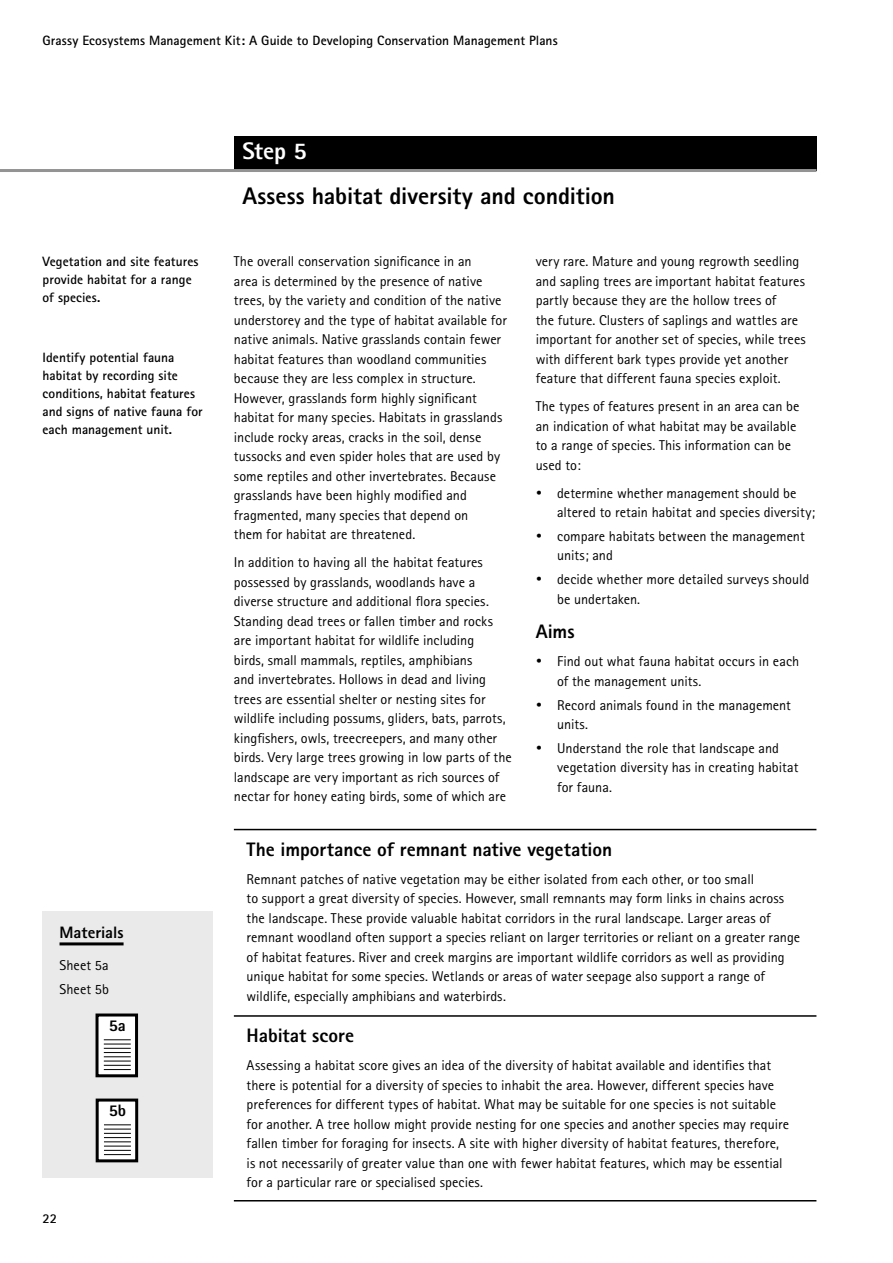
<style>
.page{position:relative;width:893px;height:1263px;background:#fff}
.page>*{position:absolute;margin:0;border:0;box-sizing:border-box;transform-origin:0 0}
.t1{font:800 24px "Rotis Sans Serif";letter-spacing:-.005em;color:#000}
.t2{font:800 24px "Rotis Sans Serif";color:#fff}
.t3{font:800 19.5px "Rotis Sans Serif";letter-spacing:-.005em;color:#000}
.t4{font:800 16.5px "Rotis Sans Serif";color:#000}
.t5{font:14.25px/19.5px "Rotis Sans Serif";color:#000}
.t6{font:700 13.5px/18px "Rotis Sans Serif";letter-spacing:.005em;color:#000}
</style>
<div class="page">
<div style="left:43px;top:911px;width:170px;height:267px;background:#eaeaea"></div>
<div style="left:234px;top:136px;width:582px;height:34px;background:#000"></div>
<hr style="left:0;top:169px;width:816px;height:3px;background:#939393">
<hr style="left:234px;top:1015px;width:582px;height:2px;background:#000">
<hr style="left:234px;top:1200px;width:582px;height:1px;background:#000">
<hr style="left:234px;top:829px;width:582px;height:1px;background:#000">
<hr style="left:60px;top:942px;width:64px;height:3px;background:#000">
<div style="left:97px;top:1015px;width:40px;height:61px;background:#fff"></div>
<div style="left:96px;top:1013px;width:42px;height:64px;border:3px solid #000"></div>
<svg style="left:104px;top:1039px;width:27px;height:31px"></svg>
<div style="left:97px;top:1100px;width:40px;height:61px;background:#fff"></div>
<div style="left:96px;top:1098px;width:42px;height:64px;border:3px solid #000"></div>
<svg style="left:104px;top:1124px;width:27px;height:31px"></svg>
<p class="t6" style="left:43px;top:31px;width:517px">Grassy Ecosystems Management Kit: A Guide to Developing Conservation Management Plans</p>
<p class="t6" style="left:43px;top:252px;width:158px">Vegetation and site features provide habitat for a range of species.</p>
<p class="t6" style="left:43px;top:348px;width:162px">Identify potential fauna habitat by recording site conditions, habitat features and signs of native fauna for each management unit.</p>
<p class="t4" style="left:60px;top:922px;width:66px">Materials</p>
<p class="t5" style="left:60px;top:954px;width:51px;line-height:23.7px">Sheet 5a<br>Sheet 5b</p>
<p class="t4" style="left:109px;top:1014px;width:19px">5a</p>
<p class="t6" style="left:43px;top:1209px;width:16px">22</p>
<p class="t4" style="left:109px;top:1100px;width:19px">5b</p>
<h1 class="t2" style="left:242px;top:136px;width:66px">Step 5</h1>
<h1 class="t1" style="left:242px;top:180px;width:374px">Assess habitat diversity and condition</h1>
<p class="t5" style="left:234px;top:251px;width:274px">The overall conservation significance in an<br>area is determined by the presence of native trees, by the variety and condition of the native understorey and the type of habitat available for native animals. Native grasslands contain fewer habitat features than woodland communities because they are less complex in structure.<br>However, grasslands form highly significant habitat for many species. Habitats in grasslands include rocky areas, cracks in the soil, dense tussocks and even spider holes that are used by some reptiles and other invertebrates. Because grasslands have been highly modified and fragmented, many species that depend on<br>them for habitat are threatened.</p>
<p class="t5" style="left:234px;top:552px;width:279px">In addition to having all the habitat features possessed by grasslands, woodlands have a diverse structure and additional flora species.<br>Standing dead trees or fallen timber and rocks are important habitat for wildlife including<br>birds, small mammals, reptiles, amphibians<br>and invertebrates. Hollows in dead and living trees are essential shelter or nesting sites for wildlife including possums, gliders, bats, parrots, kingfishers, owls, treecreepers, and many other birds. Very large trees growing in low parts of the landscape are very important as rich sources of nectar for honey eating birds, some of which are</p>
<h2 class="t3" style="left:247px;top:837px;width:367px">The importance of remnant native vegetation</h2>
<p class="t5" style="left:247px;top:869px;width:555px">Remnant patches of native vegetation may be either isolated from each other, or too small<br>to support a great diversity of species. However, small remnants may form links in chains across the landscape. These provide valuable habitat corridors in the rural landscape. Larger areas of remnant woodland often support a species reliant on larger territories or reliant on a greater range of habitat features. River and creek margins are important wildlife corridors as well as providing unique habitat for some species. Wetlands or areas of water seepage also support a range of wildlife, especially amphibians and waterbirds.</p>
<p class="t5" style="left:536px;top:251px;width:272px">very rare. Mature and young regrowth seedling and sapling trees are important habitat features partly because they are the hollow trees of<br>the future. Clusters of saplings and wattles are important for another set of species, while trees with different bark types provide yet another feature that different fauna species exploit.</p>
<p class="t5" style="left:536px;top:396px;width:265px">The types of features present in an area can be an indication of what habitat may be available to a range of species. This information can be used to:</p>
<p class="t5" style="left:557px;top:483px;width:260px;text-indent:-21px">• determine whether management should be altered to retain habitat and species diversity;</p>
<p class="t5" style="left:557px;top:526px;width:249px;text-indent:-21px">• compare habitats between the management units; and</p>
<p class="t5" style="left:557px;top:569px;width:254px;text-indent:-21px">• decide whether more detailed surveys should be undertaken.</p>
<h2 class="t3" style="left:536px;top:619px;width:40px">Aims</h2>
<p class="t5" style="left:557px;top:652px;width:244px;text-indent:-21px">• Find out what fauna habitat occurs in each of the management units.</p>
<p class="t5" style="left:557px;top:695px;width:235px;text-indent:-21px">• Record animals found in the management units.</p>
<p class="t5" style="left:557px;top:738px;width:243px;text-indent:-21px">• Understand the role that landscape and vegetation diversity has in creating habitat for fauna.</p>
<h2 class="t3" style="left:247px;top:1023px;width:109px">Habitat score</h2>
<p class="t5" style="left:247px;top:1055px;width:544px">Assessing a habitat score gives an idea of the diversity of habitat available and identifies that there is potential for a diversity of species to inhabit the area. However, different species have preferences for different types of habitat. What may be suitable for one species is not suitable for another. A tree hollow might provide nesting for one species and another species may require fallen timber for foraging for insects. A site with higher diversity of habitat features, therefore, is not necessarily of greater value than one with fewer habitat features, which may be essential for a particular rare or specialised species.</p>
</div>
